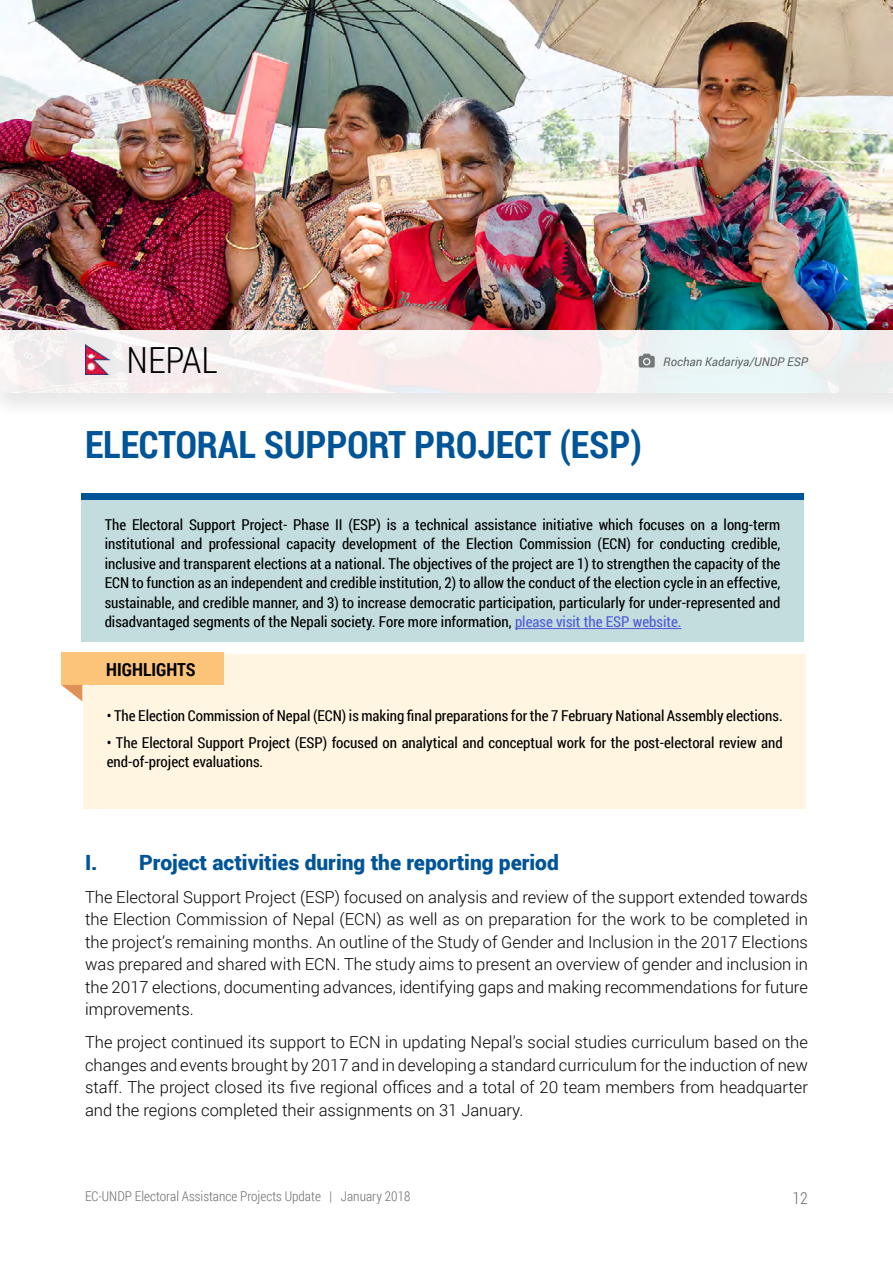
<style>
.page{position:relative;width:893px;height:1263px;background:#fff}
.page>*{position:absolute;margin:0;border:0;box-sizing:border-box;transform-origin:0 0}
.t1{font:700 37.5px "Roboto Condensed";color:#005498}
.t2{font:300 36px "Roboto Condensed";color:#000}
.t3{font:900 21px "Roboto";color:#005498}
.t4{font:700 18px "Roboto Condensed";color:#000}
.t5{font:300 16.5px/22.5px "Roboto";color:#000;text-align:justify}
.t6{font:300 16.5px "Roboto Condensed";color:#6f7174}
.t7{font:15px/19.5px "Roboto Condensed";color:#000;text-align:justify}
.t8{font:300 13.5px "Roboto Condensed";color:#6f7174}
.t9{font:italic 12px "Roboto";color:#000}
.s1{color:#4f5cd6}
</style>
<div class="page">
<img style="left:0;top:0;width:893px;height:329px">
<div style="left:0;top:329px;width:893px;height:90px;background:#f4f4f4"></div>
<div style="left:0;top:330px;width:893px;height:63px;background:#f6edee"></div>
<svg style="left:639px;top:354px;width:16px;height:14px"></svg>
<img style="left:85px;top:344px;width:25px;height:31px">
<div style="left:81px;top:497px;width:723px;height:145px;background:#c3dddf"></div>
<div style="left:81px;top:493px;width:723px;height:7px;background:#005498"></div>
<hr style="left:515px;top:628px;width:166px;height:1px;background:#4f5cd6">
<div style="left:83px;top:654px;width:723px;height:154px;background:#fff5e1"></div>
<div style="left:61px;top:652px;width:162px;height:33px;background:#fbc479"></div>
<svg style="left:61px;top:685px;width:21px;height:16px"></svg>
<h2 class="t2" style="left:126px;top:336px;width:93px">NEPAL</h2>
<p class="t9" style="left:663px;top:353px;width:146px">Rochan Kadariya/UNDP ESP</p>
<h1 class="t1" style="left:85px;top:418px;width:558px">ELECTORAL SUPPORT PROJECT (ESP)</h1>
<p class="t7" style="left:105px;top:514px;width:677px">The Electoral Support Project- Phase II (ESP) is a technical assistance initiative which focuses on a long-term institutional and professional capacity development of the Election Commission (ECN) for conducting credible, inclusive and transparent elections at a national. The objectives of the project are 1) to strengthen the capacity of the ECN to function as an independent and credible institution, 2) to allow the conduct of the election cycle in an effective, sustainable, and credible manner, and 3) to increase democratic participation, particularly for under-represented and disadvantaged segments of the Nepali society. Fore more information, <span class="s1">please visit the ESP website.</span></p>
<p class="t4" style="left:106px;top:657px;width:91px">HIGHLIGHTS</p>
<p class="t7" style="left:107px;top:705px;width:677px">• The Election Commission of Nepal (ECN) is making final preparations for the 7 February National Assembly elections.</p>
<p class="t7" style="left:107px;top:732px;width:677px">• The Electoral Support Project (ESP) focused on analytical and conceptual work for the post-electoral review and end-of-project evaluations.</p>
<h3 class="t3" style="left:85px;top:847px;width:475px">I. Project activities during the reporting period</h3>
<p class="t5" style="left:85px;top:885px;width:724px">The Electoral Support Project (ESP) focused on analysis and review of the support extended towards the Election Commission of Nepal (ECN) as well as on preparation for the work to be completed in the project’s remaining months. An outline of the Study of Gender and Inclusion in the 2017 Elections was prepared and shared with ECN. The study aims to present an overview of gender and inclusion in the 2017 elections, documenting advances, identifying gaps and making recommendations for future improvements.</p>
<p class="t5" style="left:85px;top:1030px;width:724px">The project continued its support to ECN in updating Nepal’s social studies curriculum based on the changes and events brought by 2017 and in developing a standard curriculum for the induction of new staff. The project closed its five regional offices and a total of 20 team members from headquarter and the regions completed their assignments on 31 January.</p>
<p class="t8" style="left:85px;top:1186px;width:327px">EC-UNDP Electoral Assistance Projects Update | January 2018</p>
<p class="t6" style="left:792px;top:1186px;width:17px">12</p>
</div>
